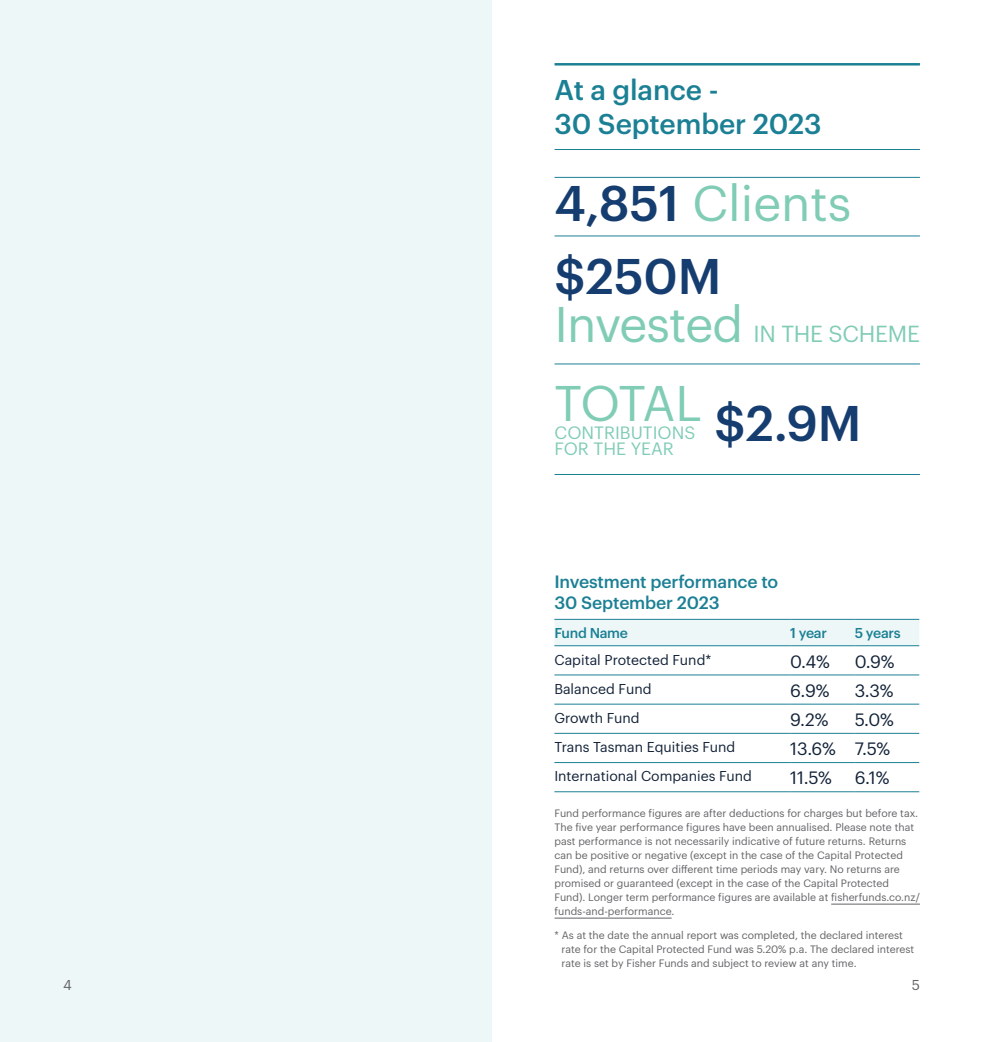
<style>
.page{position:relative;width:983px;height:1042px;background:#fff}
.page>*{position:absolute;margin:0;border:0;box-sizing:border-box;transform-origin:0 0}
.t1{font:500 49px/73.5px "Graphik";color:#163d6f}
.t2{font:49px "Graphik";letter-spacing:-.035em;color:#80ccb5}
.t3{font:500 28px/34.1px "Graphik";letter-spacing:-.005em;color:#1c8095}
.t4{font:22.75px "Graphik";letter-spacing:-.01em;color:#80ccb5}
.t5{font:17.5px "Graphik";color:#132238}
.t6{font:500 17.5px/21px "Graphik";letter-spacing:-.01em;color:#1c8095}
.t7{font:17.5px "Graphik";color:#80ccb5}
.t8{font:14px "Graphik";color:#132238}
.t9{font:500 14px "Graphik";letter-spacing:-.02em;color:#1c8095}
.t10{font:14px "Graphik";color:#636366}
.t11{font:10.5px/14px "Graphik";color:#636366}
.s1{font-weight:400;color:#80ccb5}
.s2{font-size:49px}
</style>
<div class="page">
<div style="left:0;top:0;width:491px;height:1042px;background:#edf7f7"></div>
<hr style="left:554px;top:63px;width:365px;height:3px;background:#1c8095">
<hr style="left:554px;top:149px;width:365px;height:1px;background:#1c8095">
<hr style="left:831px;top:904px;width:88px;height:1px;background:#636366">
<hr style="left:554px;top:918px;width:117px;height:1px;background:#636366">
<div style="left:554px;top:620px;width:365px;height:25px;background:#edf7f7"></div>
<hr style="left:554px;top:674px;width:236px;height:1px;background:#1c8095">
<hr style="left:790px;top:674px;width:64px;height:1px;background:#1c8095">
<hr style="left:854px;top:674px;width:65px;height:1px;background:#1c8095">
<hr style="left:554px;top:704px;width:236px;height:1px;background:#1c8095">
<hr style="left:790px;top:704px;width:64px;height:1px;background:#1c8095">
<hr style="left:854px;top:704px;width:65px;height:1px;background:#1c8095">
<hr style="left:554px;top:733px;width:236px;height:1px;background:#1c8095">
<hr style="left:554px;top:762px;width:236px;height:1px;background:#1c8095">
<hr style="left:790px;top:762px;width:64px;height:1px;background:#1c8095">
<hr style="left:854px;top:762px;width:65px;height:1px;background:#1c8095">
<hr style="left:554px;top:791px;width:236px;height:1px;background:#1c8095">
<hr style="left:554px;top:619px;width:236px;height:1px;background:#1c8095">
<hr style="left:790px;top:619px;width:64px;height:1px;background:#1c8095">
<hr style="left:854px;top:619px;width:65px;height:1px;background:#1c8095">
<hr style="left:554px;top:645px;width:236px;height:1px;background:#1c8095">
<hr style="left:790px;top:645px;width:64px;height:1px;background:#1c8095">
<hr style="left:854px;top:645px;width:65px;height:1px;background:#1c8095">
<hr style="left:790px;top:733px;width:64px;height:1px;background:#1c8095">
<hr style="left:854px;top:733px;width:65px;height:1px;background:#1c8095">
<hr style="left:790px;top:791px;width:64px;height:1px;background:#1c8095">
<hr style="left:854px;top:791px;width:65px;height:1px;background:#1c8095">
<hr style="left:554px;top:236px;width:365px;height:1px;background:#1c8095">
<hr style="left:554px;top:177px;width:365px;height:1px;background:#1c8095">
<hr style="left:554px;top:364px;width:365px;height:1px;background:#1c8095">
<hr style="left:554px;top:474px;width:365px;height:1px;background:#1c8095">
<h2 class="t3" style="left:554px;top:71px;width:269px">At a glance -<br>30 September 2023</h2>
<h1 class="t1" style="left:554px;top:162px;width:298px">4,851 <span class="s1">Clients </span>$250M</h1>
<h3 class="t4" style="left:554px;top:316px;width:367px"><span class="s2">Invested</span> IN THE SCHEME</h3>
<h1 class="t2" style="left:554px;top:367px;width:149px">TOTAL</h1>
<h3 class="t7" style="left:554px;top:419px;width:142px">CONTRIBUTIONS</h3>
<h3 class="t7" style="left:554px;top:435px;width:121px">FOR THE YEAR</h3>
<h1 class="t1" style="left:714px;top:382px;width:148px">$2.9M</h1>
<h3 class="t6" style="left:554px;top:570px;width:225px">Investment performance to<br>30 September 2023</h3>
<h3 class="t9" style="left:554px;top:622px;width:75px">Fund Name</h3>
<h3 class="t9" style="left:790px;top:622px;width:38px">1 year</h3>
<h3 class="t9" style="left:854px;top:622px;width:48px">5 years</h3>
<h3 class="t8" style="left:554px;top:649px;width:158px">Capital Protected Fund*</h3>
<h3 class="t5" style="left:790px;top:648px;width:41px">0.4%</h3>
<h3 class="t5" style="left:854px;top:648px;width:41px">0.9%</h3>
<h3 class="t8" style="left:554px;top:678px;width:99px">Balanced Fund</h3>
<h3 class="t5" style="left:790px;top:677px;width:41px">6.9%</h3>
<h3 class="t5" style="left:854px;top:677px;width:40px">3.3%</h3>
<h3 class="t8" style="left:554px;top:707px;width:87px">Growth Fund</h3>
<h3 class="t5" style="left:790px;top:706px;width:40px">9.2%</h3>
<h3 class="t5" style="left:854px;top:706px;width:41px">5.0%</h3>
<h3 class="t8" style="left:554px;top:736px;width:182px">Trans Tasman Equities Fund</h3>
<h3 class="t5" style="left:790px;top:735px;width:102px">13.6% 7.5%</h3>
<h3 class="t8" style="left:554px;top:766px;width:199px">International Companies Fund</h3>
<h3 class="t5" style="left:790px;top:765px;width:43px">11.5%</h3>
<h3 class="t5" style="left:854px;top:765px;width:36px">6.1%</h3>
<p class="t11" style="left:554px;top:805px;width:367px">Fund performance figures are after deductions for charges but before tax.<br>The five year performance figures have been annualised. Please note that past performance is not necessarily indicative of future returns. Returns can be positive or negative (except in the case of the Capital Protected Fund), and returns over different time periods may vary. No returns are promised or guaranteed (except in the case of the Capital Protected Fund). Longer term performance figures are available at fisherfunds.co.nz/ funds-and-performance.</p>
<p class="t11" style="left:561px;top:927px;width:354px;text-indent:-7px">* As at the date the annual report was completed, the declared interest rate for the Capital Protected Fund was 5.20% p.a. The declared interest rate is set by Fisher Funds and subject to review at any time.</p>
<h3 class="t10" style="left:63px;top:975px;width:10px">4</h3>
<h3 class="t10" style="left:911px;top:975px;width:10px">5</h3>
</div>
